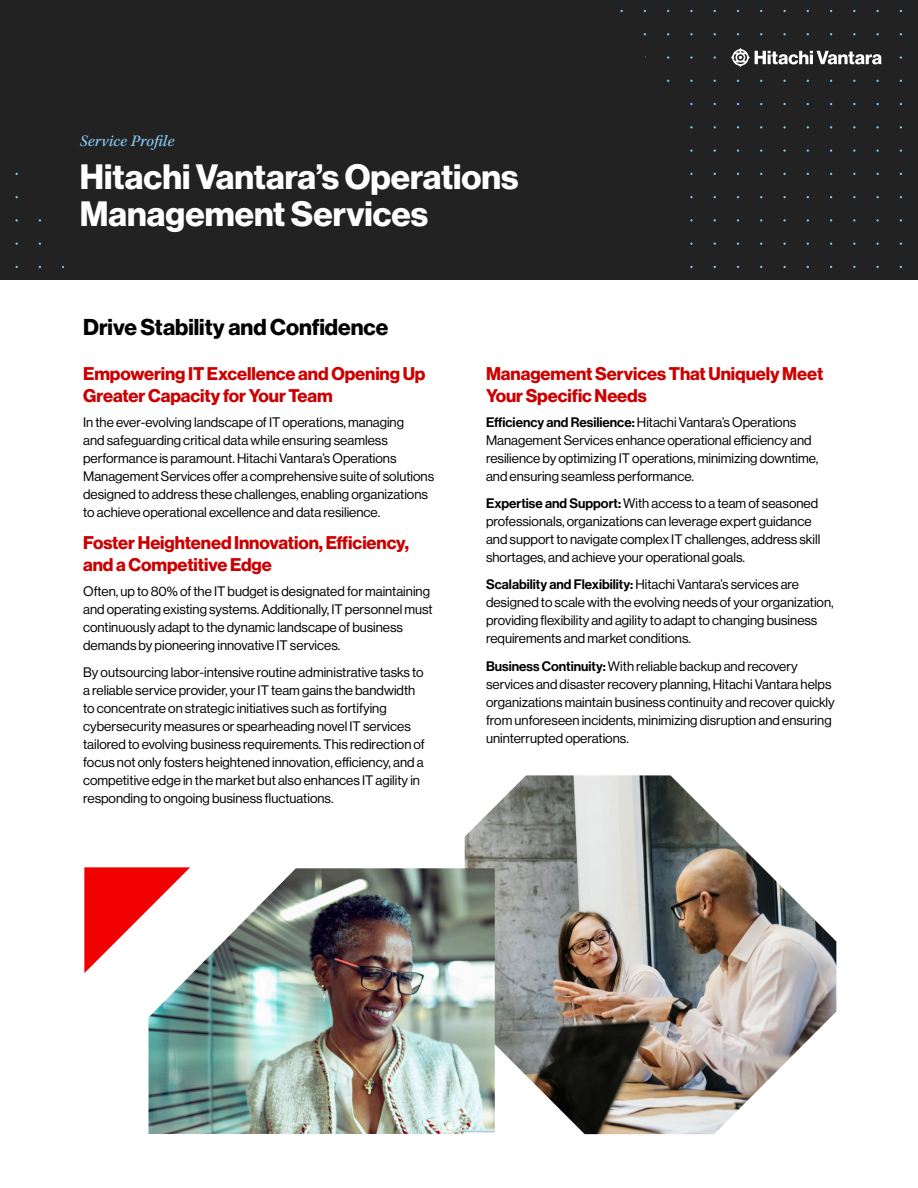
<style>
.page{position:relative;width:918px;height:1188px;background:#fff}
.page>*{position:absolute;margin:0;border:0;box-sizing:border-box;transform-origin:0 0}
.Main_Title_Black{font:34.5px/37.5px "N Haas Grotesk DS Pro 75 Bd";color:#fff}
.Lead_Paragraph_15_18{font:22.5px "N Haas Grotesk DS Pro 75 Bd";color:#000101}
.Primary-Subhead-Red{font:18px/22.5px "N Haas Grotesk DS Pro 75 Bd";letter-spacing:-.005em;color:#c00}
.t1{font:italic 500 16.5px "Kepler Std";letter-spacing:.005em;color:#83c4ed}
.Body{font:13.5px/18px "N Haas Grotesk DS Pro 55 Rg";color:#000101}
.s1{font-family:"N Haas Grotesk DS Pro 65 Md"}
</style>
<div class="page">
<div style="left:0;top:0;width:918px;height:280px;background:#222"></div>
<div style="left:0;top:0;width:678px;height:279px;background:#222"></div>
<div style="left:733px;top:39px;width:159px;height:28px;background:#222"></div>
<div style="left:728px;top:40px;width:158px;height:28px;background:#222"></div>
<svg style="left:730px;top:47px;width:152px;height:21px"></svg>
<svg style="left:84px;top:867px;width:106px;height:106px"></svg>
<img style="left:465px;top:775px;width:371px;height:359px">
<img style="left:148px;top:868px;width:347px;height:266px">
<p class="t1" style="left:80px;top:132px;width:96px">Service Profile</p>
<p class="Main_Title_Black" style="left:80px;top:158px;width:440px">Hitachi Vantara’s Operations<br>Management Services</p>
<p class="Lead_Paragraph_15_18" style="left:83px;top:314px;width:307px">Drive Stability and Confidence</p>
<p class="Primary-Subhead-Red" style="left:83px;top:363px;width:344px">Empowering IT Excellence and Opening Up<br>Greater Capacity for Your Team</p>
<p class="Body" style="left:83px;top:413px;width:353px">In the ever-evolving landscape of IT operations, managing<br>and safeguarding critical data while ensuring seamless performance is paramount. Hitachi Vantara’s Operations Management Services offer a comprehensive suite of solutions designed to address these challenges, enabling organizations to achieve operational excellence and data resilience.</p>
<p class="Primary-Subhead-Red" style="left:83px;top:531px;width:327px">Foster Heightened Innovation, Efficiency, and a Competitive Edge</p>
<p class="Body" style="left:83px;top:582px;width:351px">Often, up to 80% of the IT budget is designated for maintaining and operating existing systems. Additionally, IT personnel must continuously adapt to the dynamic landscape of business demands by pioneering innovative IT services.</p>
<p class="Body" style="left:83px;top:664px;width:343px">By outsourcing labor-intensive routine administrative tasks to a reliable service provider, your IT team gains the bandwidth to concentrate on strategic initiatives such as fortifying cybersecurity measures or spearheading novel IT services tailored to evolving business requirements. This redirection of focus not only fosters heightened innovation, efficiency, and a competitive edge in the market but also enhances IT agility in responding to ongoing business fluctuations.</p>
<p class="Primary-Subhead-Red" style="left:486px;top:363px;width:339px">Management Services That Uniquely Meet<br>Your Specific Needs</p>
<p class="Body" style="left:486px;top:413px;width:334px"><span class="s1">Efficiency and Resilience:</span> Hitachi Vantara’s Operations Management Services enhance operational efficiency and resilience by optimizing IT operations, minimizing downtime, and ensuring seamless performance.</p>
<p class="Body" style="left:486px;top:495px;width:336px"><span class="s1">Expertise and Support:</span> With access to a team of seasoned professionals, organizations can leverage expert guidance and support to navigate complex IT challenges, address skill shortages, and achieve your operational goals.</p>
<p class="Body" style="left:486px;top:576px;width:349px"><span class="s1">Scalability and Flexibility:</span> Hitachi Vantara’s services are designed to scale with the evolving needs of your organization, providing flexibility and agility to adapt to changing business requirements and market conditions.</p>
<p class="Body" style="left:486px;top:657px;width:350px"><span class="s1">Business Continuity:</span> With reliable backup and recovery services and disaster recovery planning, Hitachi Vantara helps organizations maintain business continuity and recover quickly from unforeseen incidents, minimizing disruption and ensuring uninterrupted operations.</p>
</div>
